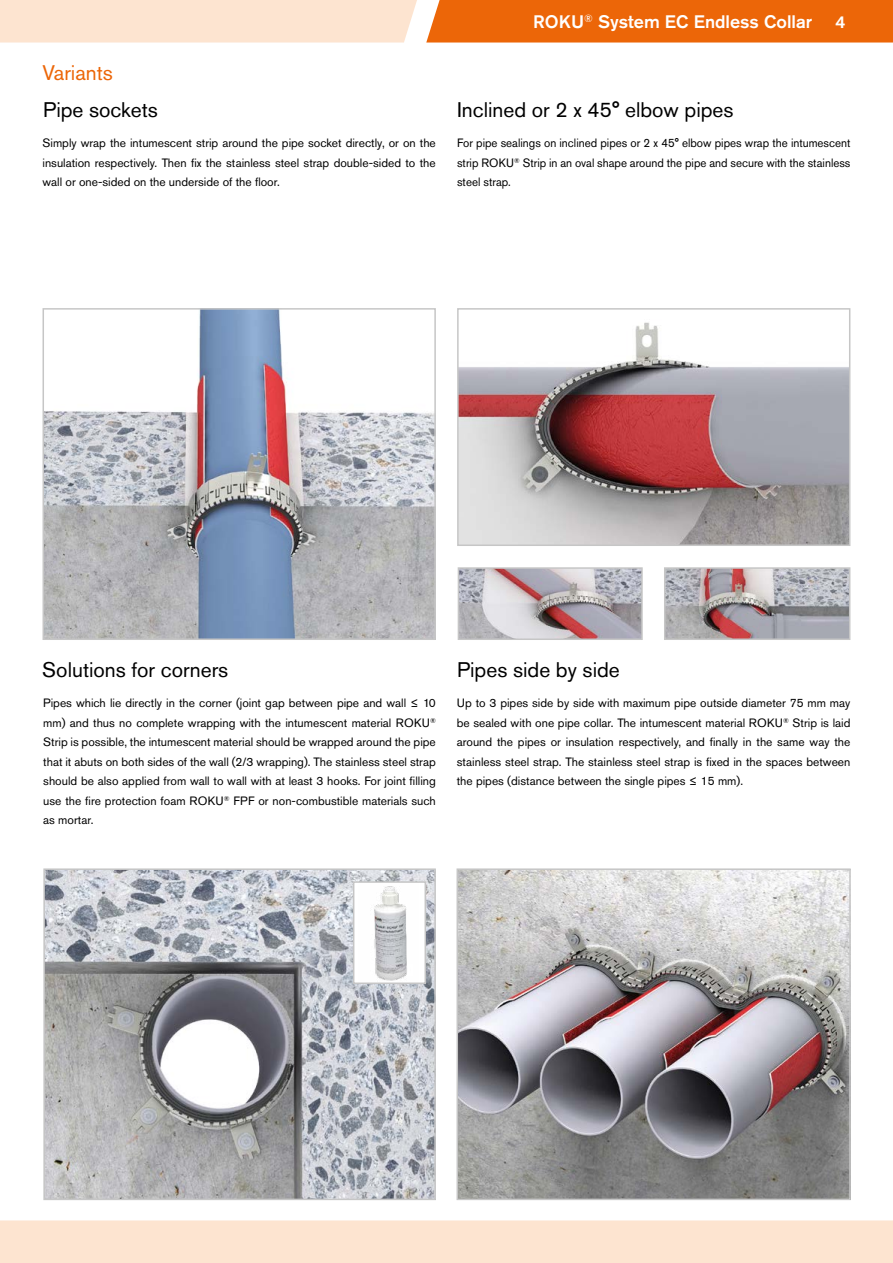
<style>
.page{position:relative;width:893px;height:1263px;background:#fff}
.page>*{position:absolute;margin:0;border:0;box-sizing:border-box;transform-origin:0 0}
.t1{font:21px "Akzidenz Grotesk Std";color:#000}
.t2{font:21px "Akzidenz Grotesk Std";color:#ec6608}
.t3{font:500 18px "Akzidenz Grotesk Std";color:#fff}
.t4{font:500 17.1px "Akzidenz Grotesk Std";color:#fff;scale:1.05 1}
.t5{font:12px/19.5px "Akzidenz Grotesk Std";color:#000;text-align:justify}
.t6{font:12px/19.5px "Akzidenz Grotesk Std";color:#000;text-align:justify;scale:.96 1}
</style>
<div class="page">
<div style="left:0;top:1220px;width:893px;height:43px;background:#fde4d0"></div>
<svg style="left:0;top:0;width:893px;height:43px;background:#f4a46b"></svg>
<img style="left:46px;top:311px;width:387px;height:326px">
<div style="left:43px;top:308px;width:393px;height:332px;border:2px solid #c6c6c6"></div>
<img style="left:667px;top:570px;width:180px;height:67px">
<div style="left:664px;top:567px;width:186px;height:73px;border:2px solid #c6c6c6"></div>
<img style="left:460px;top:322px;width:387px;height:221px">
<div style="left:457px;top:308px;width:393px;height:238px;border:2px solid #c6c6c6"></div>
<img style="left:459px;top:871px;width:389px;height:326px">
<div style="left:456px;top:868px;width:395px;height:332px;border:2px solid #c6c6c6"></div>
<img style="left:461px;top:570px;width:179px;height:67px">
<div style="left:458px;top:567px;width:185px;height:73px;border:2px solid #c6c6c6"></div>
<img style="left:46px;top:871px;width:387px;height:326px">
<div style="left:43px;top:868px;width:393px;height:332px;border:2px solid #c6c6c6"></div>
<div style="left:354px;top:882px;width:71px;height:101px;background:#fff"></div>
<img style="left:374px;top:886px;width:33px;height:95px">
<div style="left:353px;top:881px;width:73px;height:103px;border:2px solid #c6c6c6"></div>
<h1 class="t2" style="left:43px;top:60px;width:72px">Variants</h1>
<h1 class="t1" style="left:43px;top:97px;width:116px">Pipe sockets</h1>
<p class="t5" style="left:43px;top:133px;width:395px">Simply wrap the intumescent strip around the pipe socket directly, or on the insulation respectively. Then fix the stainless steel strap double-sided to the wall or one-sided on the underside of the floor.</p>
<h2 class="t3" style="left:533px;top:11px;width:280px">ROKU<sup>®</sup> System EC Endless Collar</h2>
<h3 class="t4" style="left:835px;top:11px;width:11px">4</h3>
<h1 class="t1" style="left:457px;top:97px;width:278px">Inclined or 2 x 45° elbow pipes</h1>
<p class="t6" style="left:457px;top:133px;width:411px">For pipe sealings on inclined pipes or 2 x 45° elbow pipes wrap the intumescent strip ROKU<sup>®</sup> Strip in an oval shape around the pipe and secure with the stainless steel strap.</p>
<h1 class="t1" style="left:42px;top:657px;width:188px">Solutions for corners</h1>
<p class="t5" style="left:43px;top:693px;width:394px">Pipes which lie directly in the corner (joint gap between pipe and wall ≤ 10 mm) and thus no complete wrapping with the intumescent material ROKU<sup>® </sup>Strip is possible, the intumescent material should be wrapped around the pipe that it abuts on both sides of the wall (2/3 wrapping). The stainless steel strap should be also applied from wall to wall with at least 3 hooks. For joint filling use the fire protection foam ROKU<sup>®</sup> FPF or non-combustible materials such as mortar.</p>
<h1 class="t1" style="left:457px;top:657px;width:164px">Pipes side by side</h1>
<p class="t5" style="left:457px;top:693px;width:395px">Up to 3 pipes side by side with maximum pipe outside diameter 75 mm may be sealed with one pipe collar. The intumescent material ROKU<sup>®</sup> Strip is laid around the pipes or insulation respectively, and finally in the same way the stainless steel strap. The stainless steel strap is fixed in the spaces between the pipes (distance between the single pipes ≤ 15 mm).</p>
</div>
